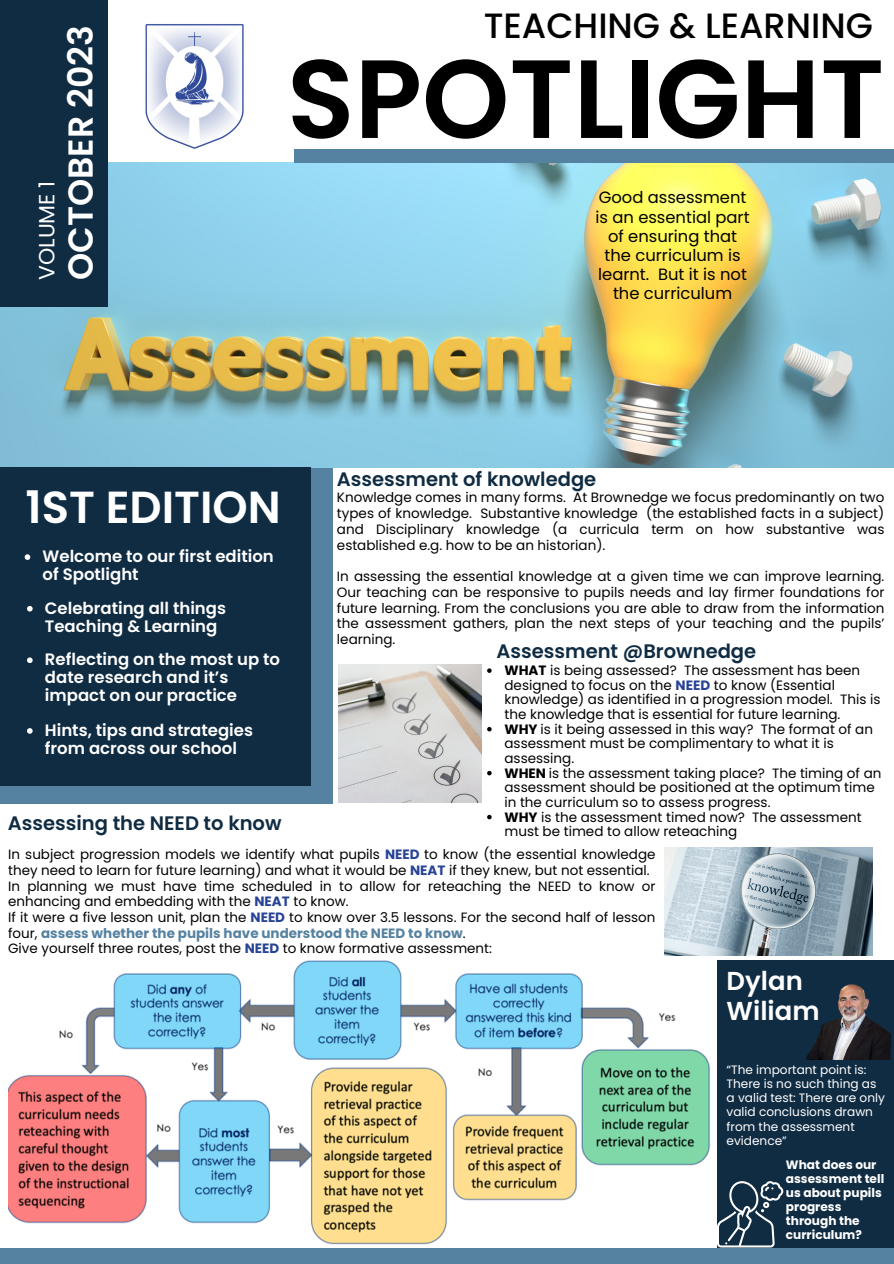
<style>
.page{position:relative;width:894px;height:1264px;background:#fff}
.page>*{position:absolute;margin:0;border:0;box-sizing:border-box;transform-origin:0 0}
.t1{font:600 111px "Poppins";color:#000}
.t2{font:600 44.85px "Poppins";color:#fff}
.t3{font:500 35.1px "Poppins";color:#000}
.t4{font:600 34.65px "Poppins";color:#fff}
.t5{font:600 25.95px/29.8px "Poppins";color:#fff}
.t6{font:21.9px "Poppins";color:#fff}
.t7{font:600 19.5px "Poppins";color:#102c43}
.t8{font:600 16.5px/18px "Poppins";color:#fff}
.t9{font:16.35px/19.2px "Poppins";color:#000;text-align:center}
.t10{font:13.5px/15.8px "Poppins";color:#000}
.t11{font:12.15px/14.1px "Poppins";color:#fff}
.t12{font:700 12.15px/14.1px "Poppins";color:#fff}
.s1{font-weight:700}
.s2{font-weight:700;color:#284395}
.s3{font-weight:700;color:#5582a1}
</style>
<div class="page">
<div style="left:0;top:467px;width:332px;height:337px;background:#5582a1"></div>
<img style="left:0;top:163px;width:893px;height:304px">
<div style="left:294px;top:149px;width:599px;height:14px;background:#5582a1"></div>
<div style="left:0;top:0;width:108px;height:307px;background:#102c43"></div>
<div style="left:0;top:467px;width:311px;height:318px;background:#102c43"></div>
<img style="left:664px;top:847px;width:208px;height:109px">
<img style="left:8px;top:961px;width:702px;height:284px">
<div style="left:716px;top:959px;width:177px;height:304px;background:#102c43"></div>
<div style="left:0;top:1247px;width:893px;height:16px;background:#5582a1"></div>
<img style="left:145px;top:24px;width:99px;height:125px">
<img style="left:338px;top:664px;width:143px;height:139px">
<img style="left:806px;top:984px;width:85px;height:75px">
<svg style="left:716px;top:1181px;width:67px;height:66px"></svg>
<svg style="left:25px;top:554px;width:5px;height:6px"></svg>
<svg style="left:27px;top:606px;width:6px;height:5px"></svg>
<svg style="left:27px;top:657px;width:6px;height:6px"></svg>
<svg style="left:487px;top:668px;width:4px;height:5px"></svg>
<svg style="left:487px;top:727px;width:4px;height:4px"></svg>
<svg style="left:487px;top:771px;width:4px;height:4px"></svg>
<svg style="left:487px;top:814px;width:4px;height:5px"></svg>
<svg style="left:27px;top:728px;width:6px;height:5px"></svg>
<p class="t6" style="left:31px;top:280px;width:101px;rotate:-90deg">VOLUME 1</p>
<p class="t4" style="left:56px;top:280px;width:256px;rotate:-90deg">OCTOBER 2023</p>
<p class="t3" style="left:483px;top:1px;width:390px">TEACHING &amp; LEARNING</p>
<p class="t1" style="left:287px;top:21px;width:599px">SPOTLIGHT</p>
<p class="t9" style="left:595px;top:188px;width:155px">Good assessment is an essential part of ensuring that the curriculum is learnt. But it is not the curriculum</p>
<p class="t7" style="left:337px;top:465px;width:261px">Assessment of knowledge</p>
<p class="t2" style="left:25px;top:475px;width:257px">1ST EDITION</p>
<p class="t8" style="left:43px;top:547px;width:233px">Welcome to our first edition of Spotlight</p>
<p class="t10" style="left:337px;top:489px;width:548px;text-align:justify">Knowledge comes in many forms. At Brownedge we focus predominantly on two types of knowledge. Substantive knowledge (the established facts in a subject) and Disciplinary knowledge (a curricula term on how substantive was established e.g. how to be an historian).</p>
<p class="t10" style="left:337px;top:568px;width:548px;text-align:justify">In assessing the essential knowledge at a given time we can improve learning.<br>Our teaching can be responsive to pupils needs and lay firmer foundations for future learning. From the conclusions you are able to draw from the information the assessment gathers, plan the next steps of your teaching and the pupils’ learning.</p>
<p class="t10" style="left:504px;top:663px;width:377px;line-height:14.7px"><span class="s1">WHAT</span> is being assessed? The assessment has been designed to focus on the <span class="s2">NEED</span> to know (Essential knowledge) as identified in a progression model. This is the knowledge that is essential for future learning.</p>
<p class="t10" style="left:504px;top:721px;width:370px;line-height:14.7px"><span class="s1">WHY</span> is it being assessed in this way? The format of an assessment must be complimentary to what it is assessing.</p>
<p class="t10" style="left:504px;top:765px;width:378px;line-height:14.7px"><span class="s1">WHEN</span> is the assessment taking place? The timing of an assessment should be positioned at the optimum time in the curriculum so to assess progress.</p>
<p class="t10" style="left:504px;top:809px;width:358px;line-height:14.7px"><span class="s1">WHY</span> is the assessment timed now? The assessment must be timed to allow reteaching</p>
<p class="t10" style="left:8px;top:846px;width:648px">In subject progression models we identify what pupils <span class="s2">NEED</span> to know (the essential knowledge they need to learn for future learning) and what it would be <span class="s2">NEAT</span> if they knew, but not essential.</p>
<p class="t10" style="left:8px;top:877px;width:648px">In planning we must have time scheduled in to allow for reteaching the NEED to know or enhancing and embedding with the <span class="s2">NEAT</span> to know.</p>
<p class="t10" style="left:8px;top:909px;width:648px">If it were a five lesson unit, plan the <span class="s2">NEED</span> to know over 3.5 lessons. For the second half of lesson four, <span class="s3">assess whether the pupils have understood the NEED to know</span>.</p>
<p class="t10" style="left:8px;top:940px;width:485px">Give yourself three routes, post the <span class="s2">NEED</span> to know formative assessment:</p>
<p class="t8" style="left:45px;top:599px;width:182px">Celebrating all things<br>Teaching &amp; Learning</p>
<p class="t7" style="left:496px;top:637px;width:261px">Assessment @Brownedge</p>
<p class="t8" style="left:45px;top:650px;width:237px">Reflecting on the most up to date research and it’s impact on our practice</p>
<p class="t8" style="left:45px;top:721px;width:209px">Hints, tips and strategies from across our school</p>
<p class="t7" style="left:8px;top:810px;width:275px">Assessing the NEED to know</p>
<p class="t5" style="left:726px;top:965px;width:94px">Dylan<br>Wiliam</p>
<p class="t11" style="left:726px;top:1062px;width:160px">“The important point is:<br>There is no such thing as a valid test: There are only valid conclusions drawn from the assessment evidence”</p>
<p class="t12" style="left:785px;top:1157px;width:100px">What does our assessment tell us about pupils progress through the curriculum?</p>
</div>
